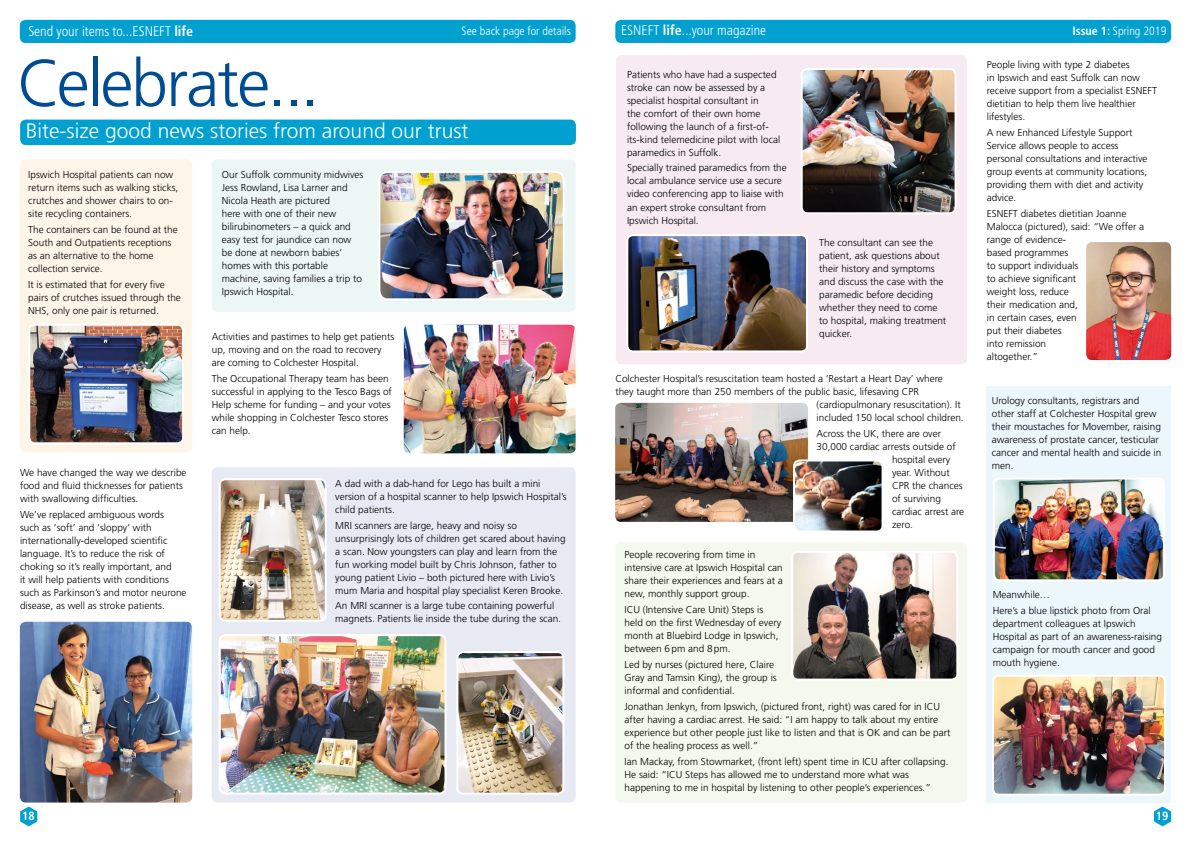
<style>
.page{position:relative;width:1191px;height:842px;background:#fff}
.page>*{position:absolute;margin:0;border:0;box-sizing:border-box;transform-origin:0 0}
.t1{font:300 66px "Frutiger";letter-spacing:-.03em;color:#004c93}
.t2{font:300 21px "Frutiger";color:#fff}
.t3{font:300 condensed 14px "Frutiger";color:#fff}
.t4{font:300 condensed 12px "Frutiger";color:#fff}
.t5{font:700 condensed 12px "Frutiger";color:#fff}
.t6{font:300 10px/13px "Frutiger";color:#000}
.s1{font-weight:700}
</style>
<div class="page">
<div style="left:20px;top:20px;width:555px;height:23px;background:#00a0d1;border-radius:6px"></div>
<div style="left:615px;top:20px;width:556px;height:23px;background:#00a0d1;border-radius:6px"></div>
<svg style="left:20px;top:806px;width:17px;height:20px"></svg>
<svg style="left:1154px;top:806px;width:17px;height:20px"></svg>
<img style="left:615px;top:403px;width:193px;height:119px">
<div style="left:212px;top:467px;width:363px;height:335px;background:#e7e9f3;border-radius:6px"></div>
<div style="left:615px;top:542px;width:352px;height:260px;background:#f5f8ec;border-radius:6px"></div>
<div style="left:20px;top:159px;width:172px;height:293px;background:#fef5e9;border-radius:6px"></div>
<div style="left:986px;top:386px;width:185px;height:416px;background:#ecf7fb"></div>
<div style="left:616px;top:55px;width:351px;height:309px;background:#f7eaf0;border-radius:6px"></div>
<div style="left:212px;top:159px;width:363px;height:153px;background:#ecf6f5;border-radius:6px"></div>
<div style="left:20px;top:120px;width:556px;height:25px;background:#00a0d1;border-radius:6px"></div>
<img style="left:794px;top:460px;width:86px;height:69px">
<div style="left:793px;top:459px;width:90px;height:73px;border:2px solid #fff;border-radius:6px"></div>
<img style="left:803px;top:71px;width:152px;height:142px">
<div style="left:800px;top:68px;width:156px;height:146px;border:2px solid #fff;border-radius:6px"></div>
<img style="left:629px;top:237px;width:176px;height:112px">
<div style="left:626px;top:234px;width:182px;height:118px;border:2px solid #fff;border-radius:6px"></div>
<img style="left:459px;top:654px;width:102px;height:138px">
<div style="left:456px;top:651px;width:108px;height:144px;border:2px solid #fff;border-radius:6px"></div>
<img style="left:222px;top:481px;width:102px;height:138px">
<div style="left:219px;top:478px;width:108px;height:144px;border:2px solid #fff;border-radius:6px"></div>
<img style="left:222px;top:637px;width:221px;height:155px">
<div style="left:219px;top:634px;width:227px;height:161px;border:2px solid #fff;border-radius:6px"></div>
<img style="left:995px;top:678px;width:168px;height:115px">
<div style="left:992px;top:675px;width:174px;height:121px;border:2px solid #fff;border-radius:6px"></div>
<img style="left:996px;top:480px;width:166px;height:98px">
<div style="left:993px;top:477px;width:172px;height:104px;border:2px solid #fff;border-radius:6px"></div>
<img style="left:20px;top:622px;width:172px;height:180px">
<img style="left:1086px;top:242px;width:85px;height:118px">
<img style="left:794px;top:554px;width:161px;height:124px">
<div style="left:791px;top:551px;width:167px;height:130px;border:2px solid #fff;border-radius:6px"></div>
<img style="left:31px;top:327px;width:150px;height:114px">
<div style="left:28px;top:324px;width:156px;height:120px;border:2px solid #fff;border-radius:6px"></div>
<img style="left:404px;top:325px;width:171px;height:128px">
<img style="left:381px;top:174px;width:181px;height:123px">
<div style="left:378px;top:171px;width:187px;height:129px;border:2px solid #fff;border-radius:9px"></div>
<h3 class="t3" style="left:28px;top:23px;width:166px">Send your items to...ESNEFT <span class="s1">life</span></h3>
<p class="t4" style="left:461px;top:25px;width:111px">See back page for details</p>
<h3 class="t3" style="left:621px;top:23px;width:147px">ESNEFT <span class="s1">life</span>...your magazine</h3>
<p class="t4" style="left:1072px;top:24px;width:95px"><span class="s1">Issue 1:</span> Spring 2019</p>
<h1 class="t1" style="left:17px;top:46px;width:303px">Celebrate...</h1>
<h2 class="t2" style="left:26px;top:119px;width:444px">Bite-size good news stories from around our trust</h2>
<p class="t6" style="left:986px;top:58px;width:172px">People living with type 2 diabetes<br>in Ipswich and east Suffolk can now receive support from a specialist ESNEFT dietitian to help them live healthier lifestyles.</p>
<p class="t6" style="left:986px;top:126px;width:162px">A new Enhanced Lifestyle Support<br>Service allows people to access personal consultations and interactive group events at community locations, providing them with diet and activity advice.</p>
<p class="t6" style="left:986px;top:207px;width:159px">ESNEFT diabetes dietitian Joanne<br>Malocca (pictured), said: “We offer a range of evidence-<br>based programmes<br>to support individuals<br>to achieve significant<br>weight loss, reduce<br>their medication and,<br>in certain cases, even<br>put their diabetes<br>into remission<br>altogether.”</p>
<p class="t6" style="left:627px;top:68px;width:155px">Patients who have had a suspected stroke can now be assessed by a specialist hospital consultant in<br>the comfort of their own home following the launch of a first-of&shy;its-kind telemedicine pilot with local paramedics in Suffolk.</p>
<p class="t6" style="left:627px;top:162px;width:161px">Specially trained paramedics from the local ambulance service use a secure video conferencing app to liaise with an expert stroke consultant from Ipswich Hospital.</p>
<p class="t6" style="left:28px;top:168px;width:152px">Ipswich Hospital patients can now return items such as walking sticks, crutches and shower chairs to on&shy;site recycling containers.</p>
<p class="t6" style="left:28px;top:223px;width:151px">The containers can be found at the<br>South and Outpatients receptions as an alternative to the home collection service.</p>
<p class="t6" style="left:28px;top:278px;width:154px">It is estimated that for every five pairs of crutches issued through the<br>NHS, only one pair is returned.</p>
<p class="t6" style="left:222px;top:169px;width:143px">Our Suffolk community midwives<br>Jess Rowland, Lisa Larner and<br>Nicola Heath are pictured<br>here with one of their new bilirubinometers – a quick and easy test for jaundice can now be done at newborn babies’ homes with this portable machine, saving families a trip to<br>Ipswich Hospital.</p>
<p class="t6" style="left:212px;top:330px;width:184px">Activities and pastimes to help get patients up, moving and on the road to recovery are coming to Colchester Hospital.</p>
<p class="t6" style="left:212px;top:372px;width:182px">The Occupational Therapy team has been successful in applying to the Tesco Bags of Help scheme for funding – and your votes while shopping in Colchester Tesco stores can help.</p>
<p class="t6" style="left:819px;top:236px;width:129px">The consultant can see the patient, ask questions about their history and symptoms and discuss the case with the paramedic before deciding whether they need to come to hospital, making treatment quicker.</p>
<p class="t6" style="left:615px;top:372px;width:329px">Colchester Hospital’s resuscitation team hosted a ‘Restart a Heart Day’ where</p>
<p class="t6" style="left:615px;top:385px;width:305px">they taught more than 250 members of the public basic, lifesaving CPR</p>
<p class="t6" style="left:816px;top:398px;width:146px">(cardiopulmonary resuscitation). It</p>
<p class="t6" style="left:816px;top:411px;width:149px">included 150 local school children.</p>
<p class="t6" style="left:816px;top:427px;width:126px">Across the UK, there are over</p>
<p class="t6" style="left:816px;top:440px;width:141px">30,000 cardiac arrests outside of</p>
<p class="t6" style="left:892px;top:453px;width:60px">hospital every</p>
<p class="t6" style="left:892px;top:466px;width:59px">year. Without</p>
<p class="t6" style="left:892px;top:479px;width:72px">CPR the chances</p>
<p class="t6" style="left:892px;top:492px;width:50px">of surviving</p>
<p class="t6" style="left:892px;top:505px;width:74px">cardiac arrest are</p>
<p class="t6" style="left:892px;top:518px;width:22px">zero.</p>
<p class="t6" style="left:991px;top:394px;width:171px">Urology consultants, registrars and other staff at Colchester Hospital grew their moustaches for Movember, raising awareness of prostate cancer, testicular cancer and mental health and suicide in men.</p>
<p class="t6" style="left:20px;top:466px;width:168px">We have changed the way we describe food and fluid thicknesses for patients with swallowing difficulties.</p>
<p class="t6" style="left:20px;top:508px;width:168px">We’ve replaced ambiguous words<br>such as ‘soft’ and ‘sloppy’ with internationally-developed scientific language. It’s to reduce the risk of choking so it’s really important, and<br>it will help patients with conditions such as Parkinson’s and motor neurone disease, as well as stroke patients.</p>
<p class="t6" style="left:335px;top:477px;width:233px">A dad with a dab-hand for Lego has built a mini version of a hospital scanner to help Ipswich Hospital’s child patients.</p>
<p class="t6" style="left:335px;top:519px;width:232px">MRI scanners are large, heavy and noisy so unsurprisingly lots of children get scared about having a scan. Now youngsters can play and learn from the fun working model built by Chris Johnson, father to young patient Livio – both pictured here with Livio’s mum Maria and hospital play specialist Keren Brooke.</p>
<p class="t6" style="left:335px;top:599px;width:227px">An MRI scanner is a large tube containing powerful magnets. Patients lie inside the tube during the scan.</p>
<p class="t6" style="left:992px;top:587px;width:159px;line-height:15.8px">Meanwhile…<br>Here’s a blue lipstick photo from Oral</p>
<p class="t6" style="left:624px;top:549px;width:160px">People recovering from time in intensive care at Ipswich Hospital can share their experiences and fears at a new, monthly support group.</p>
<p class="t6" style="left:624px;top:603px;width:158px">ICU (Intensive Care Unit) Steps is held on the first Wednesday of every month at Bluebird Lodge in Ipswich, between 6pm and 8pm.</p>
<p class="t6" style="left:624px;top:658px;width:154px">Led by nurses (pictured here, Claire<br>Gray and Tamsin King), the group is informal and confidential.</p>
<p class="t6" style="left:624px;top:700px;width:327px">Jonathan Jenkyn, from Ipswich, (pictured front, right) was cared for in ICU after having a cardiac arrest. He said: “I am happy to talk about my entire experience but other people just like to listen and that is OK and can be part of the healing process as well.”</p>
<p class="t6" style="left:624px;top:755px;width:325px">Ian Mackay, from Stowmarket, (front left) spent time in ICU after collapsing.<br>He said: “ICU Steps has allowed me to understand more what was happening to me in hospital by listening to other people’s experiences.”</p>
<p class="t6" style="left:992px;top:617px;width:171px">department colleagues at Ipswich<br>Hospital as part of an awareness-raising campaign for mouth cancer and good mouth hygiene.</p>
<p class="t5" style="left:22px;top:808px;width:14px">18</p>
<p class="t5" style="left:1155px;top:808px;width:14px">19</p>
</div>
